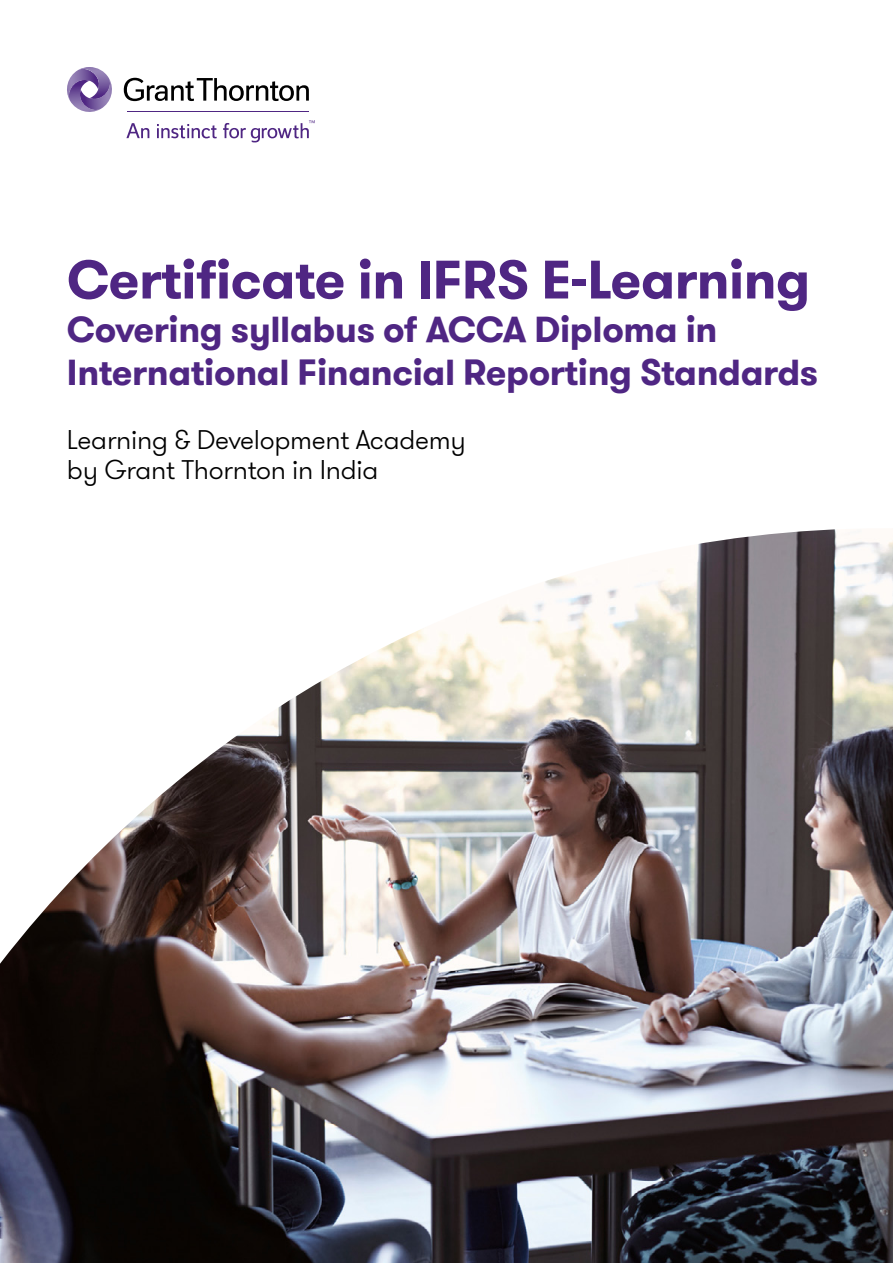
<style>
.page{position:relative;width:893px;height:1263px;background:#fff}
.page>*{position:absolute;margin:0;border:0;box-sizing:border-box;transform-origin:0 0}
.t1{font:700 54px "GT Walsheim Pro";letter-spacing:-.01em;color:#4f2683}
.t2{font:700 36px/43.2px "GT Walsheim Pro";letter-spacing:-.01em;color:#4f2683}
.t3{font:300 27px/30px "GT Walsheim Pro";letter-spacing:-.01em;color:#000}
</style>
<div class="page">
<svg style="left:124px;top:78px;width:185px;height:23px"></svg>
<svg style="left:126px;top:123px;width:23px;height:15px"></svg>
<svg style="left:157px;top:124px;width:60px;height:14px"></svg>
<svg style="left:223px;top:120px;width:92px;height:22px"></svg>
<hr style="left:127px;top:112px;width:182px;height:1px;background:#4f2683">
<svg style="left:67px;top:67px;width:45px;height:45px"></svg>
<img style="left:0;top:529px;width:893px;height:734px">
<h1 class="t1" style="left:67px;top:244px;width:745px">Certificate in IFRS E-Learning</h1>
<p class="t2" style="left:67px;top:308px;width:753px">Covering syllabus of ACCA Diploma in<br>International Financial Reporting Standards</p>
<p class="t3" style="left:67px;top:425px;width:400px">Learning &amp; Development Academy by Grant Thornton in India</p>
</div>
